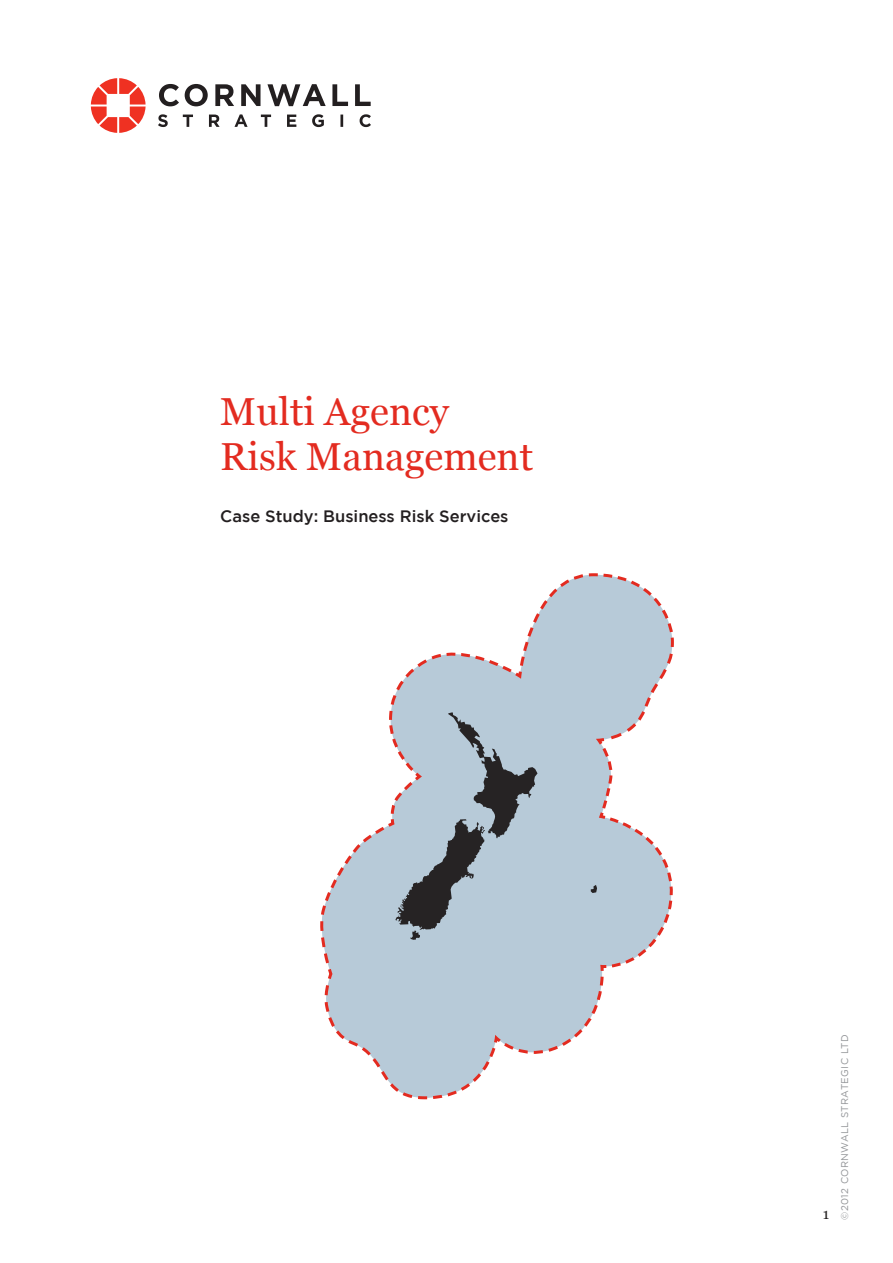
<style>
.page{position:relative;width:893px;height:1263px;background:#fff}
.page>*{position:absolute;margin:0;border:0;box-sizing:border-box;transform-origin:0 0}
.t1{font:39px/45px "Georgia";color:#e32b20}
.t2{font:500 16.5px "Gotham";color:#231f20}
.t3{font:15px "Georgia";color:#231f20}
.t4{font:9.75px "Gotham";letter-spacing:.04em;color:#939598}
</style>
<div class="page">
<svg style="left:158px;top:114px;width:213px;height:13px"></svg>
<svg style="left:159px;top:84px;width:212px;height:22px"></svg>
<svg style="left:91px;top:78px;width:55px;height:55px"></svg>
<svg style="left:320px;top:573px;width:354px;height:527px"></svg>
<h1 class="t1" style="left:220px;top:390px;width:314px">Multi Agency<br>Risk Management</h1>
<p class="t2" style="left:220px;top:507px;width:290px">Case Study: Business Risk Services</p>
<p class="t3" style="left:823px;top:1204px;width:8px">1</p>
<p class="t4" style="left:839px;top:1220px;width:187px;rotate:-90deg">©2012 Cornwall Strategic Ltd</p>
</div>
